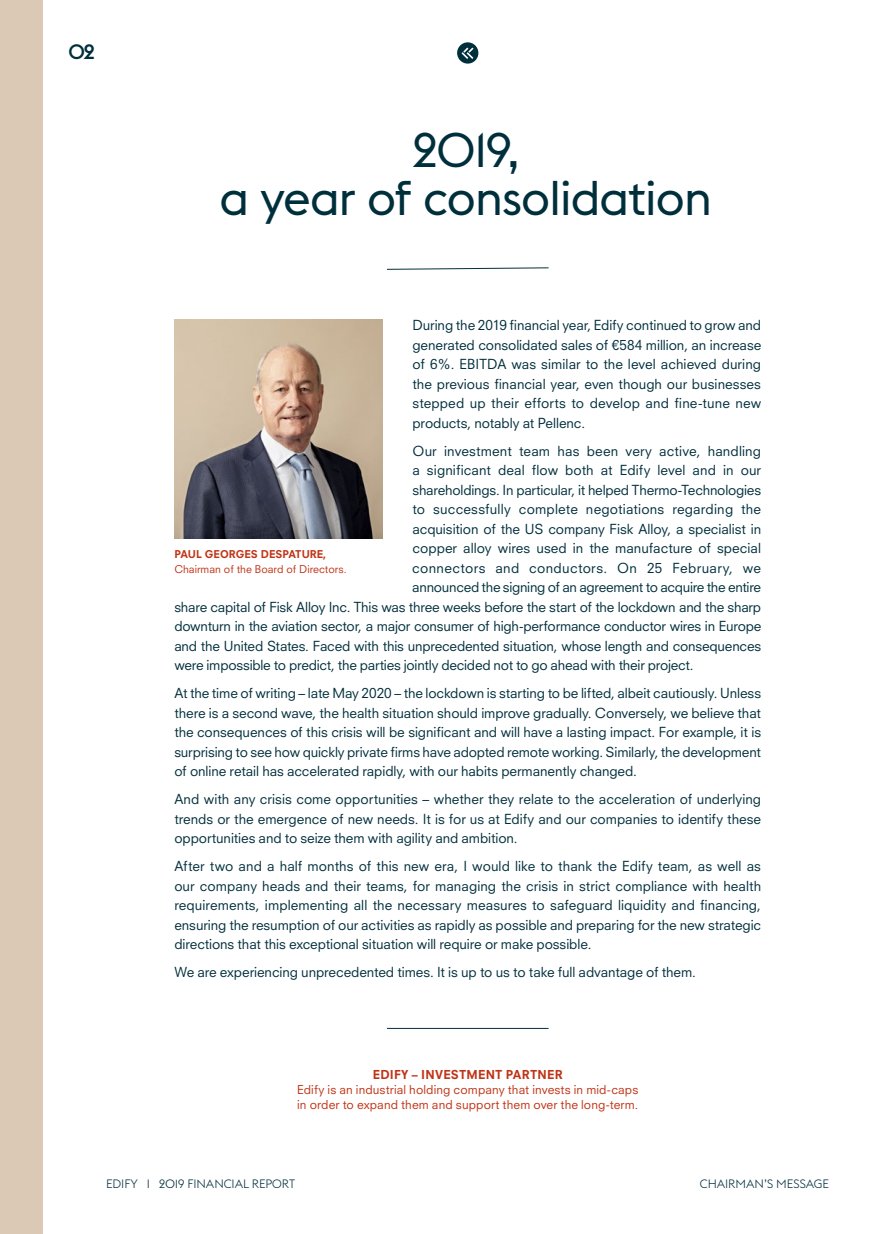
<style>
.page{position:relative;width:893px;height:1234px;background:#fff}
.page>*{position:absolute;margin:0;border:0;box-sizing:border-box;transform-origin:0 0}
.t1{font:48px/48px "Euclid Flex";letter-spacing:-.02em;color:#002f3c;text-align:center}
.t2{font:500 20.55px "Euclid Flex";color:#002f3c}
.t3{font:13.5px/19.5px "Neuzeit SLT Std";letter-spacing:-.01em;color:#002f3c;text-align:justify}
.t4{font:13.5px "Neuzeit SLT Std";letter-spacing:.015em;color:#002f3c}
.t5{font:13.5px "Neuzeit SLT Std";letter-spacing:.01em;color:#002f3c}
.t6{font:13.5px "Neuzeit SLT Std";letter-spacing:.025em;color:#002f3c}
.t7{font:12px/15px "Neuzeit SLT Std";letter-spacing:.01em;color:#c03316}
.t8{font:300 12px "Euclid Flex";letter-spacing:-.01em;color:#002f3c}
.t9{font:800 12px "Neuzeit SLT Std";letter-spacing:.02em;color:#c03316}
.t10{font:10.5px "Neuzeit SLT Std";color:#c03316}
.t11{font:800 10.5px "Neuzeit SLT Std";color:#c03316}
</style>
<div class="page">
<div style="left:0;top:0;width:43px;height:1233px;background:#dbc8b5"></div>
<hr style="left:387px;top:1027px;width:162px;height:1px;background:#002f3c">
<img style="left:174px;top:320px;width:209px;height:218px">
<svg style="left:387px;top:267px;width:162px;height:3px"></svg>
<svg style="left:457px;top:42px;width:21px;height:22px"></svg>
<h2 class="t2" style="left:68px;top:40px;width:29px">02</h2>
<h1 class="t1" style="left:219px;top:126px;width:494px">2019,<br>a year of consolidation</h1>
<p class="t3" style="left:412px;top:315px;width:350px">During the 2019 financial year, Edify continued to grow and generated consolidated sales of €584 million, an increase of 6%. EBITDA was similar to the level achieved during the previous financial year, even though our businesses stepped up their efforts to develop and fine-tune new products, notably at Pellenc.</p>
<p class="t5" style="left:412px;top:442px;width:350px">Our investment team has been very active, handling</p>
<p class="t3" style="left:412px;top:460px;width:350px">a significant deal flow both at Edify level and in our</p>
<p class="t3" style="left:412px;top:479px;width:350px">shareholdings. In particular, it helped Thermo-Technologies</p>
<p class="t4" style="left:412px;top:501px;width:350px">to successfully complete negotiations regarding the</p>
<p class="t3" style="left:412px;top:518px;width:350px">acquisition of the US company Fisk Alloy, a specialist in</p>
<p class="t3" style="left:412px;top:538px;width:350px">copper alloy wires used in the manufacture of special</p>
<p class="t6" style="left:412px;top:559px;width:350px">connectors and conductors. On 25 February, we</p>
<p class="t3" style="left:412px;top:577px;width:350px">announced the signing of an agreement to acquire the entire</p>
<p class="t3" style="left:174px;top:596px;width:588px">share capital of Fisk Alloy Inc. This was three weeks before the start of the lockdown and the sharp</p>
<p class="t3" style="left:174px;top:616px;width:588px">downturn in the aviation sector, a major consumer of high-performance conductor wires in Europe</p>
<p class="t3" style="left:174px;top:635px;width:588px">and the United States. Faced with this unprecedented situation, whose length and consequences</p>
<p class="t3" style="left:174px;top:655px;width:521px">were impossible to predict, the parties jointly decided not to go ahead with their project.</p>
<p class="t3" style="left:174px;top:683px;width:588px">At the time of writing – late May 2020 – the lockdown is starting to be lifted, albeit cautiously. Unless there is a second wave, the health situation should improve gradually. Conversely, we believe that the consequences of this crisis will be significant and will have a lasting impact. For example, it is surprising to see how quickly private firms have adopted remote working. Similarly, the development of online retail has accelerated rapidly, with our habits permanently changed.</p>
<p class="t3" style="left:174px;top:789px;width:588px">And with any crisis come opportunities – whether they relate to the acceleration of underlying trends or the emergence of new needs. It is for us at Edify and our companies to identify these opportunities and to seize them with agility and ambition.</p>
<p class="t3" style="left:174px;top:856px;width:588px">After two and a half months of this new era, I would like to thank the Edify team, as well as our company heads and their teams, for managing the crisis in strict compliance with health requirements, implementing all the necessary measures to safeguard liquidity and financing, ensuring the resumption of our activities as rapidly as possible and preparing for the new strategic directions that this exceptional situation will require or make possible.</p>
<p class="t3" style="left:174px;top:962px;width:523px">We are experiencing unprecedented times. It is up to us to take full advantage of them.</p>
<p class="t11" style="left:174px;top:547px;width:153px">PAUL GEORGES DESPATURE,</p>
<p class="t10" style="left:174px;top:562px;width:174px">Chairman of the Board of Directors.</p>
<p class="t9" style="left:373px;top:1066px;width:192px">EDIFY – INVESTMENT PARTNER</p>
<p class="t7" style="left:297px;top:1081px;width:343px">Edify is an industrial holding company that invests in mid-caps in order to expand them and support them over the long-term.</p>
<p class="t8" style="left:106px;top:1176px;width:190px">EDIFY I 2019 FINANCIAL REPORT</p>
<p class="t8" style="left:700px;top:1176px;width:131px">CHAIRMAN’S MESSAGE</p>
</div>
